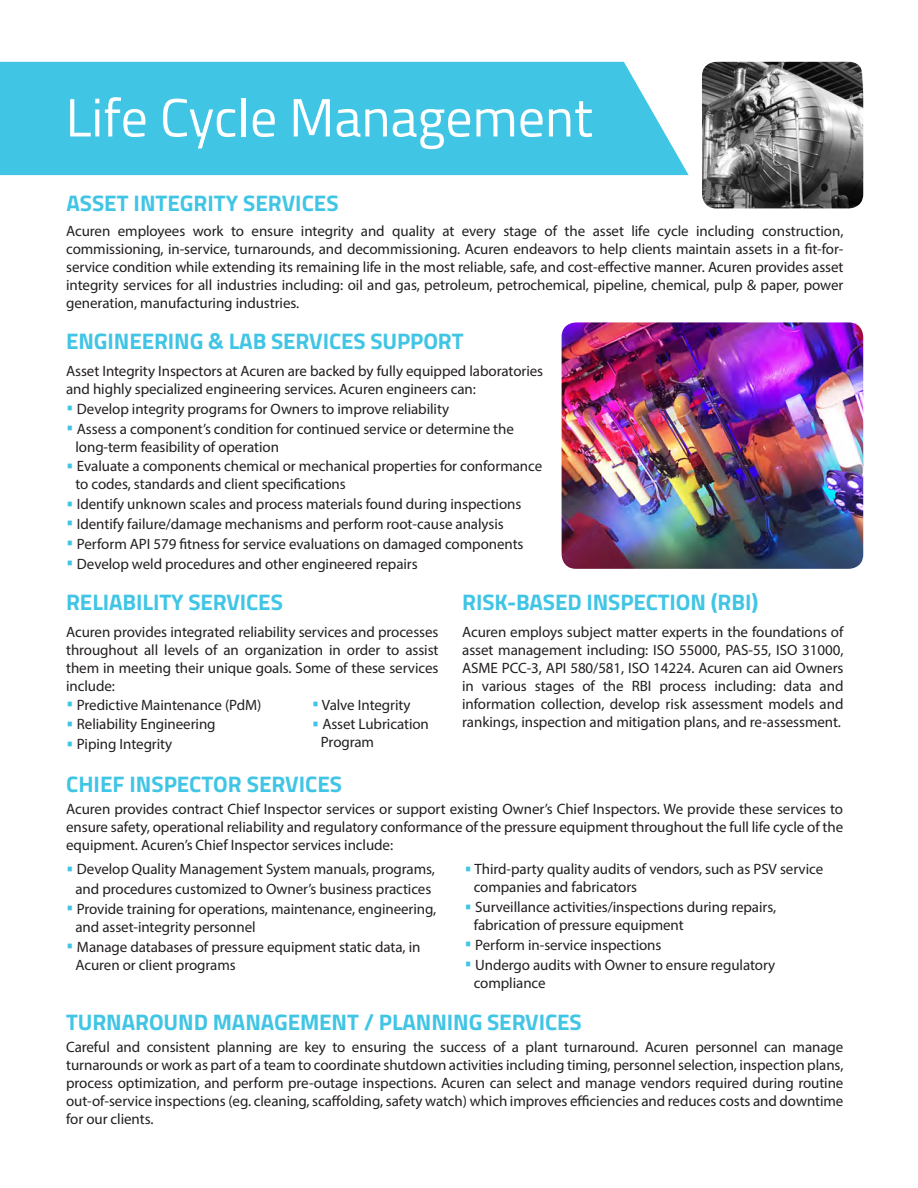
<style>
.page{position:relative;width:918px;height:1188px;background:#fff}
.page>*{position:absolute;margin:0;border:0;box-sizing:border-box;transform-origin:0 0}
.t1{font:54px "Titillium Web";color:#fff}
.t2{font:700 22.5px "Titillium Web";letter-spacing:-.005em;color:#41c5e5}
.t3{font:15px/18px "Myriad Pro";letter-spacing:-.005em;color:#231f20}
.s1{font-family:"Titillium Web";font-weight:600;font-size:16.5px;color:#41c5e5}
</style>
<div class="page">
<div style="left:0;top:62px;width:689px;height:113px;background:#41c5e5"></div>
<img style="left:562px;top:322px;width:301px;height:247px">
<img style="left:702px;top:62px;width:161px;height:146px">
<p class="t1" style="left:66px;top:78px;width:529px">Life Cycle Management</p>
<p class="t2" style="left:66px;top:186px;width:274px">ASSET INTEGRITY SERVICES</p>
<p class="t3" style="left:66px;top:222px;width:779px;text-align:justify">Acuren employees work to ensure integrity and quality at every stage of the asset life cycle including construction, commissioning, in-service, turnarounds, and decommissioning. Acuren endeavors to help clients maintain assets in a fit-for&shy;service condition while extending its remaining life in the most reliable, safe, and cost-effective manner. Acuren provides asset integrity services for all industries including: oil and gas, petroleum, petrochemical, pipeline, chemical, pulp &amp; paper, power generation, manufacturing industries.</p>
<p class="t2" style="left:66px;top:324px;width:399px">ENGINEERING &amp; LAB SERVICES SUPPORT</p>
<p class="t3" style="left:66px;top:362px;width:479px">Asset Integrity Inspectors at Acuren are backed by fully equipped laboratories and highly specialized engineering services. Acuren engineers can:</p>
<p class="t3" style="left:66px;top:400px;width:385px"><span class="s1">•</span> Develop integrity programs for Owners to improve reliability</p>
<p class="t3" style="left:66px;top:419px;width:449px"><span class="s1">•</span> Assess a component’s condition for continued service or determine the</p>
<p class="t3" style="left:75px;top:437px;width:205px">long-term feasibility of operation</p>
<p class="t3" style="left:66px;top:457px;width:478px"><span class="s1">•</span> Evaluate a components chemical or mechanical properties for conformance</p>
<p class="t3" style="left:75px;top:475px;width:272px">to codes, standards and client specifications</p>
<p class="t3" style="left:66px;top:495px;width:457px"><span class="s1">•</span> Identify unknown scales and process materials found during inspections</p>
<p class="t3" style="left:66px;top:515px;width:439px"><span class="s1">•</span> Identify failure/damage mechanisms and perform root-cause analysis</p>
<p class="t3" style="left:66px;top:535px;width:459px"><span class="s1">•</span> Perform API 579 fitness for service evaluations on damaged components</p>
<p class="t3" style="left:66px;top:554px;width:353px"><span class="s1">•</span> Develop weld procedures and other engineered repairs</p>
<p class="t2" style="left:66px;top:585px;width:218px">RELIABILITY SERVICES</p>
<p class="t3" style="left:66px;top:623px;width:374px;text-align:justify">Acuren provides integrated reliability services and processes throughout all levels of an organization in order to assist them in meeting their unique goals. Some of these services include:</p>
<p class="t3" style="left:66px;top:695px;width:197px"><span class="s1">•</span> Predictive Maintenance (PdM)</p>
<p class="t3" style="left:66px;top:715px;width:151px"><span class="s1">•</span> Reliability Engineering</p>
<p class="t3" style="left:66px;top:735px;width:108px"><span class="s1">•</span> Piping Integrity</p>
<p class="t2" style="left:462px;top:585px;width:298px">RISK-BASED INSPECTION (RBI)</p>
<p class="t3" style="left:462px;top:623px;width:383px;text-align:justify">Acuren employs subject matter experts in the foundations of asset management including: ISO 55000, PAS-55, ISO 31000, ASME PCC-3, API 580/581, ISO 14224. Acuren can aid Owners in various stages of the RBI process including: data and information collection, develop risk assessment models and rankings, inspection and mitigation plans, and re-assessment.</p>
<p class="t3" style="left:312px;top:695px;width:100px"><span class="s1">•</span> Valve Integrity</p>
<p class="t3" style="left:321px;top:715px;width:109px;text-indent:-9px"><span class="s1">•</span> Asset Lubrication<br>Program</p>
<p class="t2" style="left:66px;top:767px;width:277px">CHIEF INSPECTOR SERVICES</p>
<p class="t3" style="left:66px;top:800px;width:779px;text-align:justify">Acuren provides contract Chief Inspector services or support existing Owner’s Chief Inspectors. We provide these services to ensure safety, operational reliability and regulatory conformance of the pressure equipment throughout the full life cycle of the equipment. Acuren’s Chief Inspector services include:</p>
<p class="t3" style="left:66px;top:859px;width:370px;line-height:19.8px;text-align:center"><span class="s1">•</span> Develop Quality Management System manuals, programs, and procedures customized to Owner’s business practices</p>
<p class="t3" style="left:75px;top:900px;width:362px;text-indent:-9px"><span class="s1">•</span> Provide training for operations, maintenance, engineering, and asset-integrity personnel</p>
<p class="t3" style="left:66px;top:937px;width:356px"><span class="s1">•</span> Manage databases of pressure equipment static data, in</p>
<p class="t3" style="left:75px;top:955px;width:162px">Acuren or client programs</p>
<p class="t3" style="left:474px;top:860px;width:351px;text-indent:-9px"><span class="s1">•</span> Third-party quality audits of vendors, such as PSV service companies and fabricators</p>
<p class="t3" style="left:474px;top:898px;width:304px;text-indent:-9px"><span class="s1">•</span> Surveillance activities/inspections during repairs, fabrication of pressure equipment</p>
<p class="t3" style="left:464px;top:936px;width:199px"><span class="s1">•</span> Perform in-service inspections</p>
<p class="t3" style="left:474px;top:955px;width:303px;text-indent:-9px"><span class="s1">•</span> Undergo audits with Owner to ensure regulatory compliance</p>
<p class="t2" style="left:66px;top:1005px;width:517px">TURNAROUND MANAGEMENT / PLANNING SERVICES</p>
<p class="t3" style="left:66px;top:1038px;width:779px;text-align:justify">Careful and consistent planning are key to ensuring the success of a plant turnaround. Acuren personnel can manage turnarounds or work as part of a team to coordinate shutdown activities including timing, personnel selection, inspection plans, process optimization, and perform pre-outage inspections. Acuren can select and manage vendors required during routine out-of-service inspections (eg. cleaning, scaffolding, safety watch) which improves efficiencies and reduces costs and downtime for our clients.</p>
</div>
